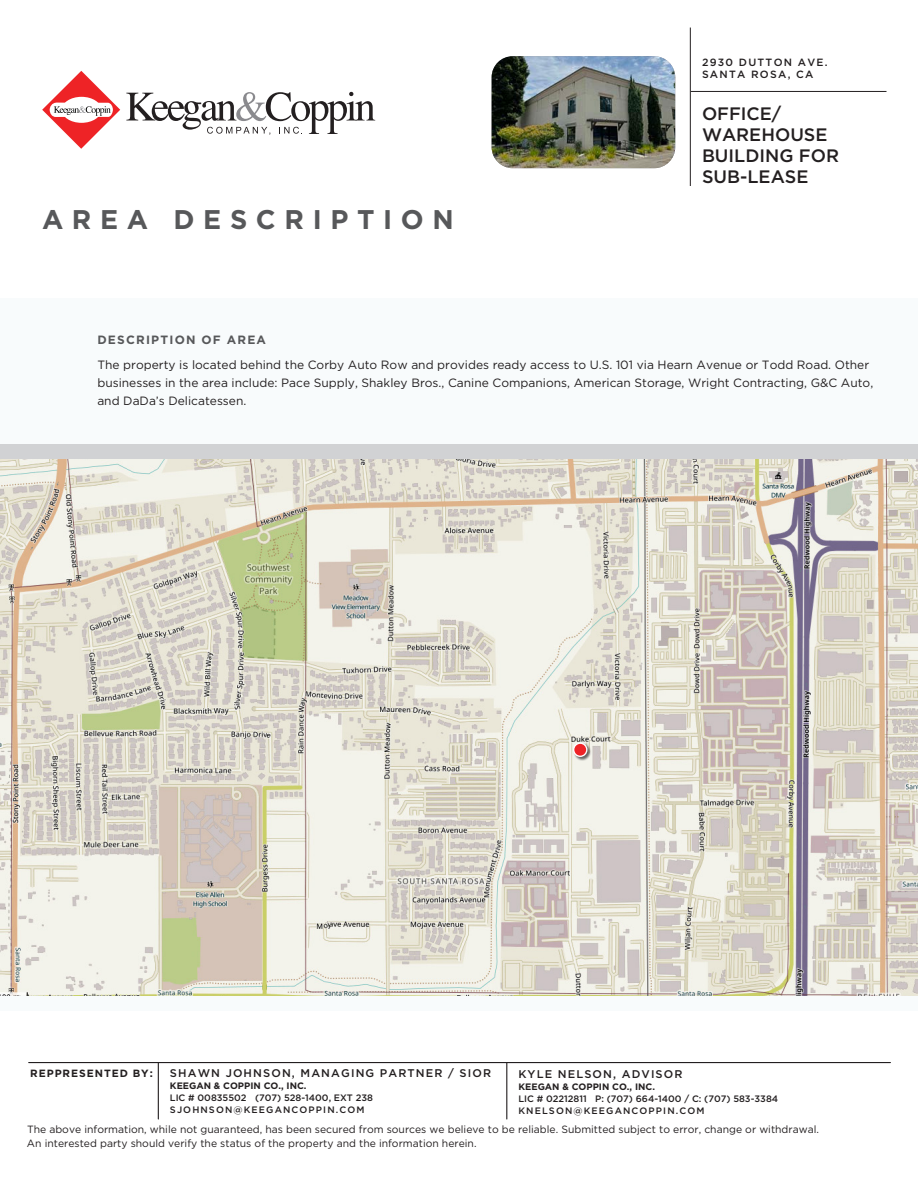
<style>
.page{position:relative;width:918px;height:1188px;background:#fff}
.page>*{position:absolute;margin:0;border:0;box-sizing:border-box;transform-origin:0 0}
._18_19_Goth_Bold{font:700 27px "Gotham";letter-spacing:.32em;color:#57585a}
.t1{font:500 18px/21px "Gotham";color:#231f20}
.body_text{font:12px/18px "Gotham";color:#231f20}
.t2{font:700 12px "Gotham";letter-spacing:.1em;color:#57585a}
.t3{font:500 11.1px "Gotham";letter-spacing:.1em;color:#231f20}
.t4{font:10.5px/13.5px "Gotham";color:#231f20}
.t5{font:500 10.5px/12.6px "Gotham";letter-spacing:.12em;color:#231f20}
.t6{font:700 10.5px "Gotham";letter-spacing:.09em;color:#231f20}
.t7{font:500 9.3px/12px "Gotham";color:#231f20}
.t8{font:500 9.3px/12px "Gotham";letter-spacing:.06em;color:#231f20}
.t9{font:700 9.3px "Gotham";color:#231f20}
</style>
<div class="page">
<svg style="left:42px;top:71px;width:78px;height:78px"></svg>
<svg style="left:126px;top:92px;width:249px;height:43px"></svg>
<hr style="left:691px;top:91px;width:195px;height:1px;background:#231f20">
<hr style="left:690px;top:28px;width:1px;height:158px;background:#231f20">
<img style="left:492px;top:56px;width:183px;height:112px">
<hr style="left:158px;top:1063px;width:1px;height:56px;background:#231f20">
<hr style="left:506px;top:1063px;width:1px;height:56px;background:#231f20">
<hr style="left:29px;top:1062px;width:861px;height:1px;background:#231f20">
<div style="left:0;top:298px;width:918px;height:713px;background:#f8fbfc"></div>
<img style="left:0;top:459px;width:918px;height:537px">
<div style="left:0;top:444px;width:918px;height:15px;background:#d1d2d4"></div>
<div style="left:573px;top:742px;width:18px;height:19px;background:#231f20;opacity:.65"></div>
<div style="left:574px;top:743px;width:13px;height:13px;background:#ee2326;border-radius:50%"></div>
<div style="left:573px;top:743px;width:14px;height:14px;border:1px solid #fff;border-radius:50%"></div>
<p class="_18_19_Goth_Bold" style="left:42px;top:203px;width:413px">AREA DESCRIPTION</p>
<p class="t5" style="left:702px;top:55px;width:127px">2930 DUTTON AVE.<br>SANTA ROSA, CA</p>
<h2 class="t1" style="left:702px;top:103px;width:139px">OFFICE/<br>WAREHOUSE<br>BUILDING FOR<br>SUB-LEASE</h2>
<p class="t2" style="left:97px;top:333px;width:170px">DESCRIPTION OF AREA</p>
<p class="body_text" style="left:97px;top:355px;width:777px">The property is located behind the Corby Auto Row and provides ready access to U.S. 101 via Hearn Avenue or Todd Road. Other businesses in the area include: Pace Supply, Shakley Bros., Canine Companions, American Storage, Wright Contracting, G&amp;C Auto, and DaDa’s Delicatessen.</p>
<p class="t6" style="left:30px;top:1067px;width:124px">REPPRESENTED BY:</p>
<p class="t3" style="left:170px;top:1067px;width:323px">SHAWN JOHNSON, MANAGING PARTNER / SIOR</p>
<p class="t9" style="left:170px;top:1081px;width:138px">KEEGAN &amp; COPPIN CO., INC.</p>
<p class="t8" style="left:170px;top:1092px;width:205px">LIC # 00835502 (707) 528-1400, EXT 238<br>SJOHNSON@KEEGANCOPPIN.COM</p>
<p class="t3" style="left:518px;top:1067px;width:166px">KYLE NELSON, ADVISOR</p>
<p class="t9" style="left:518px;top:1081px;width:138px">KEEGAN &amp; COPPIN CO., INC.</p>
<p class="t7" style="left:518px;top:1092px;width:261px">LIC # 02212811 P: (707) 664-1400 / C: (707) 583-3384<br>KNELSON@KEEGANCOPPIN.COM</p>
<p class="t4" style="left:27px;top:1123px;width:794px">The above information, while not guaranteed, has been secured from sources we believe to be reliable. Submitted subject to error, change or withdrawal.<br>An interested party should verify the status of the property and the information herein.</p>
</div>
